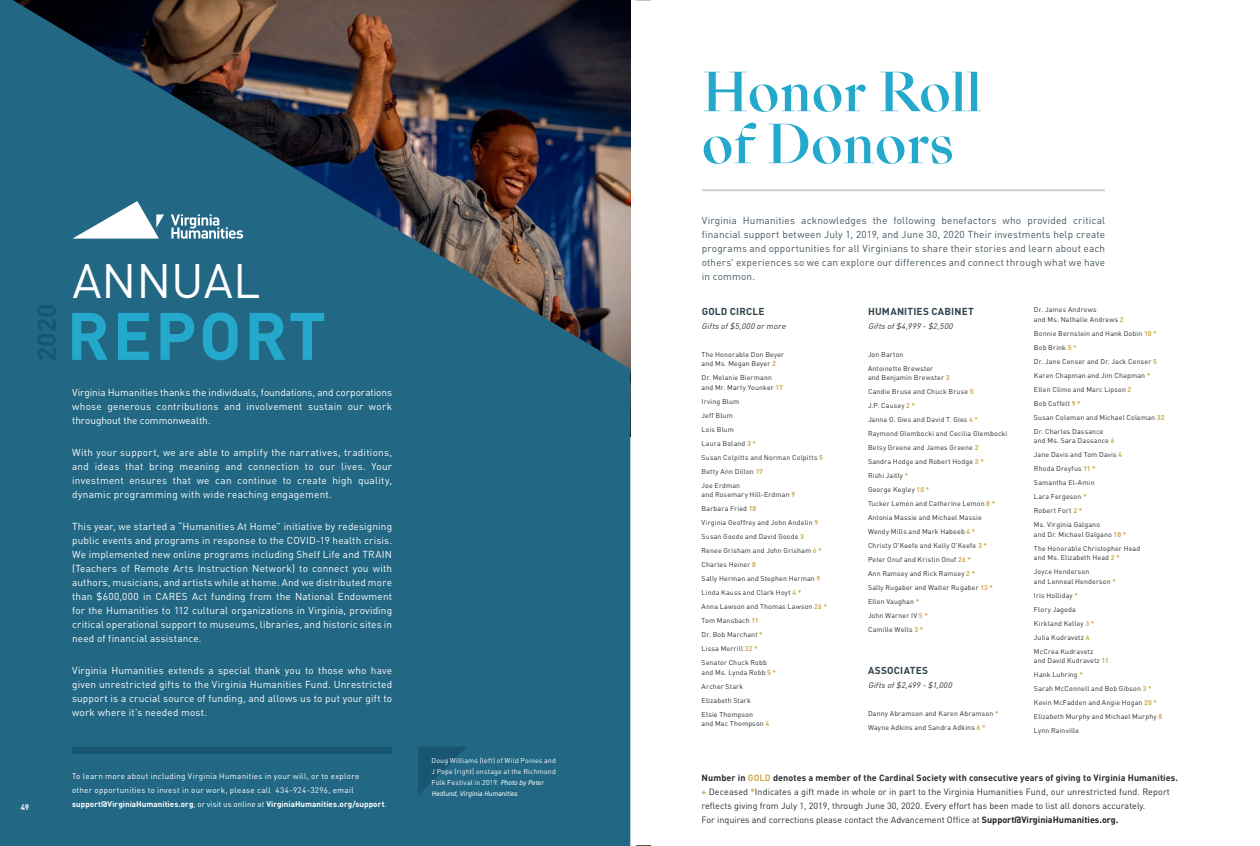
<style>
.page{position:relative;width:1260px;height:846px;background:#fff}
.page>*{position:absolute;margin:0;border:0;box-sizing:border-box;transform-origin:0 0}
.t1{font:700 66px "DINOT";letter-spacing:.04em;color:#24a9cd}
.t2{font:500 52px/52px "Sang Bleu Empire Trial";color:#24a9cd}
.t3{font:47.7px "DINOT";color:#fff}
.t4{font:10px/14px "DINOT";letter-spacing:.02em;color:#fff;text-align:justify}
.t5{font:10px/14px "DINOT";letter-spacing:.015em;color:#45555f;text-align:justify}
.t6{font:700 10px "DINOT";letter-spacing:.02em;color:#31424c}
.t7{font:9px/14px "DIN";color:#2a2d2f}
.t8{font:8px/14px "DINOT";letter-spacing:.035em;color:#fff}
.t9{font:italic 8px "DINOT";color:#2a2d2f}
.t10{font:700 8px "DINOT";color:#fff}
.t11{font:7px/14px "DINOT";letter-spacing:.025em;color:#2a2d2f}
.t12{font:7px/11px "DINOT";letter-spacing:.025em;color:#fff}
.s1{font-weight:700}
.s2{font-family:"DIN2014";font-style:italic}
.s3{font-weight:700;color:#cfac52}
.s4{font-weight:700;color:#231f20}
</style>
<div class="page">
<svg style="left:0;top:0;width:630px;height:846px;background:#295e75"></svg>
<svg style="left:72px;top:201px;width:92px;height:38px"></svg>
<svg style="left:171px;top:214px;width:72px;height:25px"></svg>
<div style="left:72px;top:747px;width:320px;height:7px;background:#195672"></div>
<svg style="left:418px;top:747px;width:49px;height:49px;background:#1d5f7b"></svg>
<svg style="left:37px;top:305px;width:19px;height:55px"></svg>
<img style="left:630px;top:0;width:1px;height:437px">
<hr style="left:702px;top:189px;width:403px;height:2px;background:#2a2d2f">
<svg style="left:629px;top:0;width:22px;height:1px"></svg>
<svg style="left:629px;top:845px;width:22px;height:1px"></svg>
<p class="t10" style="left:21px;top:801px;width:10px">49</p>
<p class="t3" style="left:72px;top:244px;width:190px">ANNUAL</p>
<p class="t1" style="left:67px;top:285px;width:261px">REPORT</p>
<p class="t4" style="left:72px;top:385px;width:322px">Virginia Humanities thanks the individuals, foundations, and corporations whose generous contributions and involvement sustain our work throughout the commonwealth.</p>
<p class="t4" style="left:72px;top:445px;width:322px">With your support, we are able to amplify the narratives, traditions, and ideas that bring meaning and connection to our lives. Your investment ensures that we can continue to create high quality, dynamic programming with wide reaching engagement.</p>
<p class="t4" style="left:72px;top:519px;width:322px">This year, we started a “Humanities At Home” initiative by redesigning public events and programs in response to the COVID-19 health crisis.<br>We implemented new online programs including Shelf Life and TRAIN (Teachers of Remote Arts Instruction Network) to connect you with authors, musicians, and artists while at home. And we distributed more than $600,000 in CARES Act funding from the National Endowment for the Humanities to 112 cultural organizations in Virginia, providing critical operational support to museums, libraries, and historic sites in need of financial assistance.</p>
<p class="t4" style="left:72px;top:663px;width:322px">Virginia Humanities extends a special thank you to those who have given unrestricted gifts to the Virginia Humanities Fund. Unrestricted support is a crucial source of funding, and allows us to put your gift to work where it’s needed most.</p>
<p class="t8" style="left:72px;top:769px;width:316px">To learn more about including Virginia Humanities in your will, or to explore<br>other opportunities to invest in our work, please call 434-924-3296, email <span class="s1">support@VirginiaHumanities.org</span>, or visit us online at <span class="s1">VirginiaHumanities.org/support</span>.</p>
<p class="t12" style="left:431px;top:754px;width:126px">Doug Williams (left) of Wild Ponies and J Pope (right) onstage at the Richmond Folk Festival in 2019. <span class="s2">Photo by Peter Hedlund, Virginia Humanities</span></p>
<p class="t2" style="left:702px;top:68px;width:282px">Honor Roll of Donors</p>
<p class="t5" style="left:702px;top:213px;width:405px">Virginia Humanities acknowledges the following benefactors who provided critical financial support between July 1, 2019, and June 30, 2020 Their investments help create programs and opportunities for all Virginians to share their stories and learn about each others' experiences so we can explore our differences and connect through what we have in common.</p>
<p class="t11" style="left:1034px;top:305px;width:91px;line-height:9.5px">Dr. James Andrews<br>and Ms. Nathalie Andrews <span class="s3">2</span></p>
<p class="t11" style="left:1034px;top:326px;width:132px">Bonnie Bernstein and Hank Dobin <span class="s3">10 *<br></span>Bob Brink <span class="s3">5 *<br></span>Dr. Jane Censer and Dr. Jack Censer <span class="s3">5<br></span>Karen Chapman and Jim Chapman <span class="s3">*<br></span>Ellen Climo and Marc Lipson <span class="s3">2<br></span>Bob Coffelt <span class="s3">9 *<br></span>Susan Coleman and Michael Coleman <span class="s3">32<br></span>Dr. Charles Dassance</p>
<p class="t11" style="left:1034px;top:433px;width:90px">and Ms. Sara Dassance <span class="s3">6<br></span>Jane Davis and Tom Davis <span class="s3">4<br></span>Rhoda Dreyfus <span class="s3">11 *<br></span>Samantha El-Amin<br>Lara Fergeson <span class="s3">*<br></span>Robert Fort <span class="s3">2 *<br></span>Ms. Virginia Galgano</p>
<p class="t11" style="left:1034px;top:527px;width:108px">and Dr. Michael Galgano <span class="s3">18 *<br></span>The Honorable Christopher Head</p>
<p class="t11" style="left:1034px;top:550px;width:87px">and Ms. Elizabeth Head <span class="s3">2 *<br></span>Joyce Henderson</p>
<p class="t11" style="left:1034px;top:574px;width:83px">and Lenneal Henderson <span class="s3">*<br></span>Iris Holliday <span class="s3">*<br></span>Flory Jagoda<br>Kirkland Kelley <span class="s3">3 *<br></span>Julia Kudravetz <span class="s3">4<br></span>McCrea Kudravetz</p>
<p class="t11" style="left:1034px;top:653px;width:130px">and David Kudravetz <span class="s3">11<br></span>Hank Luhring <span class="s3">*<br></span>Sarah McConnell and Bob Gibson <span class="s3">3 *<br></span>Kevin McFadden and Angie Hogan <span class="s3">20 *<br></span>Elizabeth Murphy and Michael Murphy <span class="s3">8<br></span>Lynn Rainville</p>
<p class="t7" style="left:702px;top:771px;width:478px"><span class="s1">Number in</span> <span class="s3">GOLD</span> <span class="s1">denotes a member of the Cardinal Society with consecutive years of giving to Virginia Humanities. </span><span class="s3">+</span> Deceased <span class="s3">*</span>Indicates a gift made in whole or in part to the Virginia Humanities Fund, our unrestricted fund. Report reflects giving from July 1, 2019, through June 30, 2020. Every effort has been made to list all donors accurately.<br>For inquires and corrections please contact the Advancement Office at <span class="s4">Support@VirginiaHumanities.org.</span></p>
<p class="t6" style="left:702px;top:303px;width:64px">GOLD CIRCLE</p>
<p class="t9" style="left:702px;top:320px;width:88px">Giftsof$5,000ormore</p>
<p class="t11" style="left:702px;top:349px;width:84px;line-height:9.5px">The Honorable Don Beyer and Ms. Megan Beyer <span class="s3">2</span></p>
<p class="t11" style="left:702px;top:372px;width:83px;line-height:9.5px">Dr. Melanie Biermann and Mr. Marty Younker <span class="s3">17</span></p>
<p class="t11" style="left:702px;top:394px;width:123px">Irving Blum<br>Jeff Blum<br>Lois Blum<br>Laura Boland <span class="s3">3 *<br></span>Susan Colpitts and Norman Colpitts <span class="s3">5<br></span>Betty Ann Dillon <span class="s3">17<br></span>Joe Erdman</p>
<p class="t11" style="left:702px;top:487px;width:127px">and Rosemary Hill-Erdman <span class="s3">9<br></span>Barbara Fried <span class="s3">18<br></span>Virginia Geoffrey and John Andelin <span class="s3">9<br></span>Susan Goode and David Goode <span class="s3">3<br></span>Renee Grisham and John Grisham <span class="s3">6 *<br></span>Charles Heiner <span class="s3">8<br></span>Sally Herman and Stephen Herman <span class="s3">9<br></span>Linda Kauss and Clark Hoyt <span class="s3">4 *<br></span>Anna Lawson and Thomas Lawson <span class="s3">26 *<br></span>Tom Mansbach <span class="s3">11<br></span>Dr. Bob Marchant <span class="s3">*<br></span>Lissa Merrill <span class="s3">32 *<br></span>Senator Chuck Robb</p>
<p class="t11" style="left:702px;top:665px;width:76px">and Ms. Lynda Robb <span class="s3">5 *<br></span>Archer Stark<br>Elizabeth Stark<br>Elsie Thompson</p>
<p class="t11" style="left:702px;top:716px;width:69px">and Mac Thompson <span class="s3">4</span></p>
<p class="t6" style="left:868px;top:303px;width:107px">HUMANITIES CABINET</p>
<p class="t9" style="left:868px;top:320px;width:89px">Giftsof$4,999-$2,500</p>
<p class="t11" style="left:868px;top:347px;width:67px">Jon Barton<br>Antoinette Brewster</p>
<p class="t11" style="left:868px;top:370px;width:141px">and Benjamin Brewster <span class="s3">3<br></span>Candie Bruse and Chuck Bruse <span class="s3">5<br></span>J.P. Causey <span class="s3">2 *<br></span>Janna O. Gies and David T. Gies <span class="s3">4 *<br></span>Raymond Glembocki and Cecilia Glembocki<br>Betsy Greene and James Greene <span class="s3">2<br></span>Sandra Hodge and Robert Hodge <span class="s3">3 *<br></span>Rishi Jaitly <span class="s3">*<br></span>George Kegley <span class="s3">10 *<br></span>Tucker Lemon and Catherine Lemon <span class="s3">8 *<br></span>Antonia Massie and Michael Massie<br>Wendy Mills and Mark Habeeb <span class="s3">4 *<br></span>Christy O'Keefe and Kelly O'Keefe <span class="s3">3 *<br></span>Peter Onuf and Kristin Onuf <span class="s3">26 *<br></span>Ann Ramsey and Rick Ramsey <span class="s3">2 *<br></span>Sally Rugaber and Walter Rugaber <span class="s3">13 *<br></span>Ellen Vaughan <span class="s3">*<br></span>John Warner IV <span class="s3">5 *<br></span>Camille Wells <span class="s3">3 *</span></p>
<p class="t6" style="left:868px;top:663px;width:62px">ASSOCIATES</p>
<p class="t9" style="left:868px;top:679px;width:88px">Giftsof$2,499-$1,000</p>
<p class="t11" style="left:868px;top:706px;width:132px">Danny Abramson and Karen Abramson <span class="s3">*<br></span>Wayne Adkins and Sandra Adkins <span class="s3">6 *</span></p>
</div>
